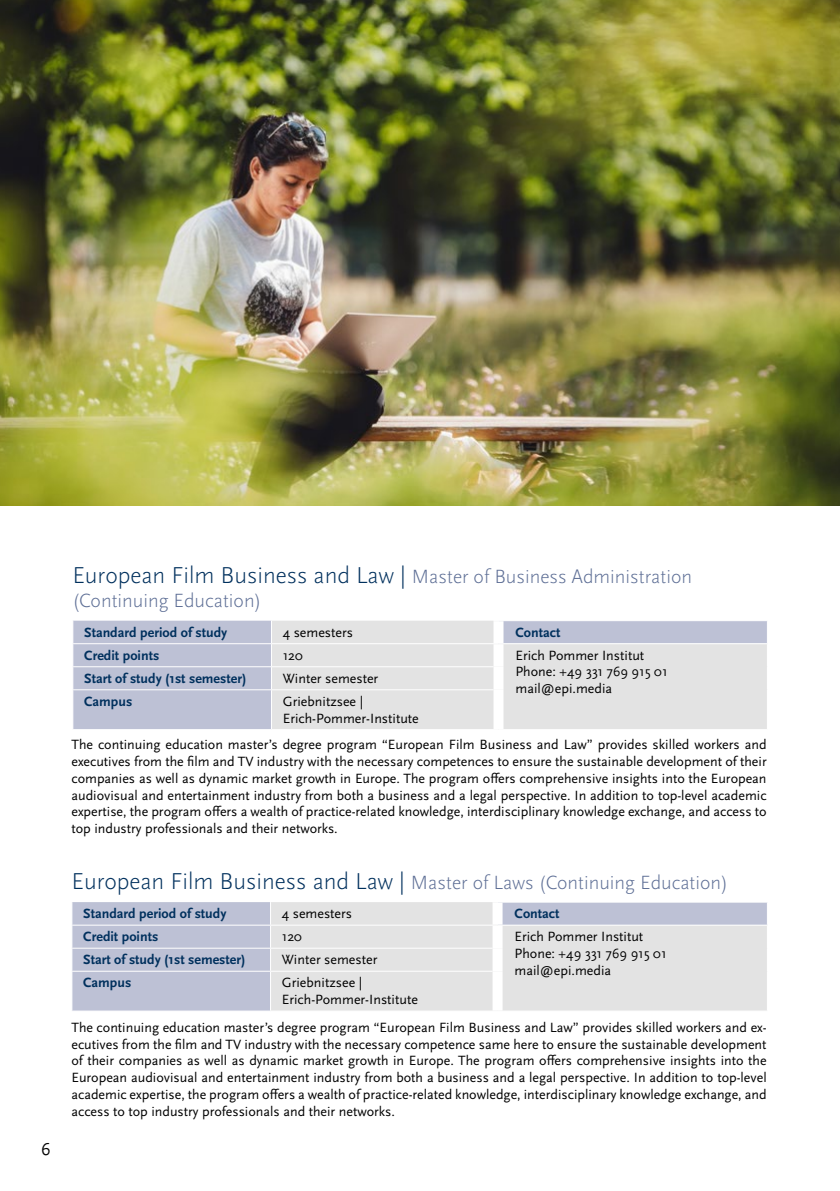
<style>
.page{position:relative;width:840px;height:1191px;background:#fff}
.page>*{position:absolute;margin:0;border:0;box-sizing:border-box;transform-origin:0 0}
.t1{font:300 20px/24px "Scala Sans Pro";color:#5d6e95}
.t2{font:18px "Scala Sans Pro";color:#000}
.t3{font:14px/16.8px "Scala Sans Pro";color:#000}
.t4{font:700 14px "Scala Sans Pro";color:#00305d}
.s1{font-size:24px;color:#00305d}
</style>
<div class="page">
<div style="left:73px;top:620px;width:198px;height:109px;background:#bdc1d5"></div>
<svg style="left:272px;top:621px;width:494px;height:108px;background:#dedfe1"></svg>
<hr style="left:72px;top:643px;width:199px;height:1px;background:#fff">
<hr style="left:498px;top:643px;width:269px;height:1px;background:#fff">
<hr style="left:72px;top:666px;width:199px;height:1px;background:#fff">
<svg style="left:766px;top:621px;width:1px;height:69px"></svg>
<hr style="left:72px;top:689px;width:199px;height:1px;background:#fff">
<hr style="left:271px;top:643px;width:227px;height:1px;background:#fff">
<hr style="left:271px;top:666px;width:222px;height:1px;background:#fff">
<hr style="left:271px;top:689px;width:222px;height:1px;background:#fff">
<div style="left:493px;top:621px;width:10px;height:22px;background:#fff"></div>
<div style="left:493px;top:644px;width:10px;height:23px;background:#fff"></div>
<div style="left:493px;top:667px;width:10px;height:23px;background:#fff"></div>
<div style="left:493px;top:690px;width:10px;height:39px;background:#fff"></div>
<div style="left:72px;top:902px;width:198px;height:108px;background:#bdc1d5"></div>
<svg style="left:271px;top:902px;width:495px;height:108px;background:#dfdfe1"></svg>
<hr style="left:71px;top:924px;width:199px;height:1px;background:#fff">
<hr style="left:497px;top:924px;width:270px;height:1px;background:#fff">
<hr style="left:71px;top:947px;width:199px;height:1px;background:#fff">
<svg style="left:766px;top:902px;width:1px;height:69px"></svg>
<hr style="left:71px;top:970px;width:199px;height:1px;background:#fff">
<hr style="left:270px;top:924px;width:227px;height:1px;background:#fff">
<hr style="left:270px;top:947px;width:222px;height:1px;background:#fff">
<hr style="left:270px;top:970px;width:222px;height:1px;background:#fff">
<div style="left:492px;top:902px;width:10px;height:22px;background:#fff"></div>
<div style="left:492px;top:925px;width:10px;height:23px;background:#fff"></div>
<div style="left:492px;top:948px;width:10px;height:23px;background:#fff"></div>
<div style="left:492px;top:971px;width:10px;height:39px;background:#fff"></div>
<img style="left:0;top:0;width:839px;height:505px">
<p class="t2" style="left:41px;top:1139px;width:11px">6</p>
<h1 class="t1" style="left:72px;top:564px;width:621px"><span class="s1">European Film Business and Law |</span> Master of Business Administration (Continuing Education)</h1>
<p class="t4" style="left:84px;top:624px;width:145px">Standard period of study</p>
<p class="t3" style="left:283px;top:623px;width:72px">4 semesters</p>
<p class="t4" style="left:515px;top:624px;width:46px">Contact</p>
<p class="t4" style="left:84px;top:647px;width:77px">Credit points</p>
<p class="t3" style="left:283px;top:647px;width:22px">120</p>
<p class="t3" style="left:515px;top:647px;width:153px">Erich Pommer Institut<br>Phone: +49 331 769 915 01 mail@epi.media</p>
<p class="t4" style="left:84px;top:670px;width:164px">Start of study (1st semester)</p>
<p class="t3" style="left:283px;top:670px;width:97px">Winter semester</p>
<p class="t4" style="left:84px;top:693px;width:50px">Campus</p>
<p class="t3" style="left:283px;top:693px;width:137px">Griebnitzsee |<br>Erich-Pommer-Institute</p>
<p class="t3" style="left:71px;top:736px;width:696px;text-align:justify">The continuing education master’s degree program “European Film Business and Law” provides skilled workers and executives from the film and TV industry with the necessary competences to ensure the sustainable development of their companies as well as dynamic market growth in Europe. The program offers comprehensive insights into the European audiovisual and entertainment industry from both a business and a legal perspective. In addition to top-level academic expertise, the program offers a wealth of practice-related knowledge, interdisciplinary knowledge exchange, and access to top industry professionals and their networks.</p>
<h1 class="t1" style="left:71px;top:871px;width:658px"><span class="s1">European Film Business and Law |</span> Master of Laws (Continuing Education)</h1>
<p class="t4" style="left:83px;top:905px;width:145px">Standard period of study</p>
<p class="t3" style="left:282px;top:905px;width:72px">4 semesters</p>
<p class="t4" style="left:514px;top:905px;width:46px">Contact</p>
<p class="t4" style="left:83px;top:928px;width:77px">Credit points</p>
<p class="t3" style="left:282px;top:928px;width:22px">120</p>
<p class="t3" style="left:514px;top:928px;width:153px">Erich Pommer Institut<br>Phone: +49 331 769 915 01 mail@epi.media</p>
<p class="t4" style="left:83px;top:951px;width:164px">Start of study (1st semester)</p>
<p class="t3" style="left:282px;top:951px;width:97px">Winter semester</p>
<p class="t4" style="left:83px;top:974px;width:50px">Campus</p>
<p class="t3" style="left:282px;top:974px;width:137px">Griebnitzsee |<br>Erich-Pommer-Institute</p>
<p class="t3" style="left:71px;top:1018px;width:696px;text-align:justify">The continuing education master’s degree program “European Film Business and Law” provides skilled workers and ex&shy;ecutives from the film and TV industry with the necessary competence same here to ensure the sustainable development of their companies as well as dynamic market growth in Europe. The program offers comprehensive insights into the European audiovisual and entertainment industry from both a business and a legal perspective. In addition to top-level academic expertise, the program offers a wealth of practice-related knowledge, interdisciplinary knowledge exchange, and access to top industry professionals and their networks.</p>
</div>
